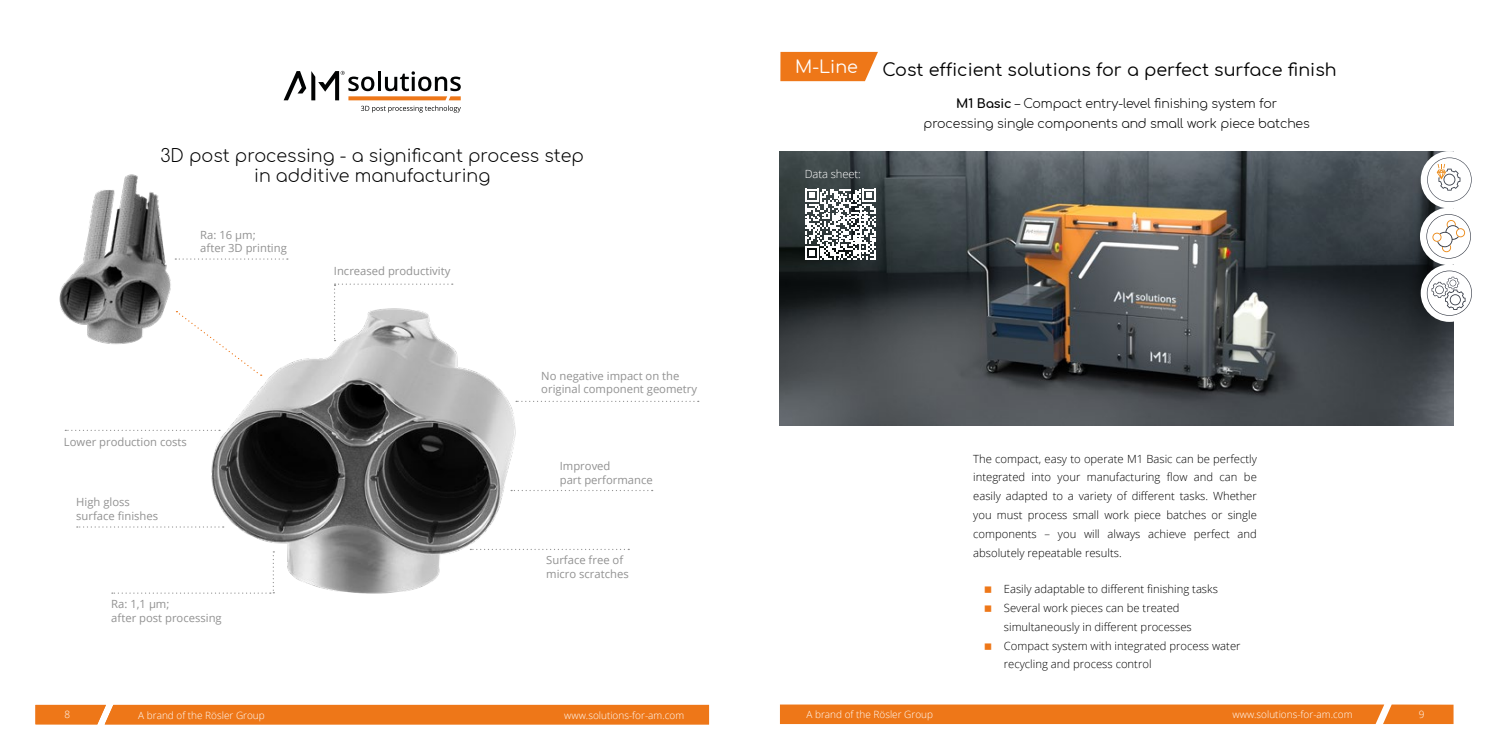
<style>
.page{position:relative;width:1489px;height:745px;background:#fff}
.page>*{position:absolute;margin:0;border:0;box-sizing:border-box;transform-origin:0 0}
.t1{font:300 17.5px/20px "Comfortaa";color:#000;text-align:center}
.t2{font:17.5px "Comfortaa";color:#000}
.t3{font:17.5px "Comfortaa";color:#fff}
.t4{font:300 12.5px/20px "Comfortaa";letter-spacing:-.01em;color:#000;text-align:center}
.t5{font:300 12.5px "Open Sans";color:#fff}
.t6{font:300 11.25px/18.8px "Open Sans";color:#000;text-align:justify}
.t7{font:11.25px/13.5px "Open Sans";color:#929292}
.t8{font:300 11.25px "Open Sans";letter-spacing:-.01em;color:#fff}
.t9{font:300 10px "Open Sans";color:#fff}
.s1{font-weight:700}
</style>
<div class="page">
<div style="left:35px;top:704px;width:674px;height:20px;background:#ee7718"></div>
<div style="left:780px;top:704px;width:674px;height:19px;background:#ee7718"></div>
<svg style="left:77px;top:526px;width:96px;height:1px"></svg>
<svg style="left:65px;top:429px;width:108px;height:1px"></svg>
<svg style="left:533px;top:400px;width:165px;height:2px"></svg>
<svg style="left:533px;top:490px;width:119px;height:1px"></svg>
<svg style="left:209px;top:258px;width:79px;height:1px"></svg>
<svg style="left:283px;top:71px;width:178px;height:41px"></svg>
<svg style="left:780px;top:52px;width:97px;height:29px;background:#ef7f26"></svg>
<img style="left:59px;top:174px;width:148px;height:171px">
<img style="left:175px;top:283px;width:356px;height:311px">
<svg style="left:112px;top:551px;width:162px;height:42px"></svg>
<svg style="left:334px;top:283px;width:119px;height:58px"></svg>
<svg style="left:176px;top:311px;width:86px;height:64px"></svg>
<img style="left:780px;top:152px;width:673px;height:273px">
<div style="left:1420px;top:151px;width:57px;height:57px;background:#fff;border-radius:50%"></div>
<div style="left:1419px;top:207px;width:58px;height:58px;background:#fff;border-radius:50%"></div>
<div style="left:1420px;top:264px;width:57px;height:58px;background:#fff;border-radius:50%"></div>
<svg style="left:1426px;top:157px;width:45px;height:45px"></svg>
<svg style="left:1426px;top:214px;width:44px;height:44px"></svg>
<svg style="left:1426px;top:270px;width:45px;height:45px"></svg>
<svg style="left:805px;top:189px;width:70px;height:70px"></svg>
<h1 class="t1" style="left:160px;top:143px;width:425px">3D post processing - a significant process step in additive manufacturing</h1>
<p class="t7" style="left:200px;top:227px;width:88px">Ra: 16 µm;<br>after 3D printing</p>
<p class="t7" style="left:334px;top:263px;width:118px">Increased productivity</p>
<p class="t7" style="left:64px;top:434px;width:124px">Lower production costs</p>
<p class="t7" style="left:76px;top:495px;width:83px">High gloss surface finishes</p>
<p class="t7" style="left:111px;top:597px;width:112px">Ra: 1,1 µm;<br>after post processing</p>
<p class="t7" style="left:541px;top:368px;width:157px">No negative impact on the original component geometry</p>
<p class="t7" style="left:559px;top:459px;width:94px">Improved<br>part performance</p>
<p class="t7" style="left:546px;top:552px;width:84px">Surface free of micro scratches</p>
<h1 class="t3" style="left:795px;top:51px;width:64px">M-Line</h1>
<p class="t8" style="left:804px;top:166px;width:58px">Data sheet:</p>
<h1 class="t2" style="left:882px;top:54px;width:455px">Cost efficient solutions for a perfect surface finish</h1>
<p class="t4" style="left:923px;top:92px;width:387px"><span class="s1">M1 Basic</span> – Compact entry-level finishing system for processing single components and small work piece batches</p>
<p class="t6" style="left:973px;top:448px;width:285px">The compact, easy to operate M1 Basic can be perfectly integrated into your manufacturing flow and can be easily adapted to a variety of different tasks. Whether you must process small work piece batches or single components – you will always achieve perfect and absolutely repeatable results.</p>
<p class="t6" style="left:1003px;top:579px;width:238px;text-align:left">Easily adaptable to different finishing tasks Several work pieces can be treated simultaneously in different processes<br>Compact system with integrated process water recycling and process control</p>
<p class="t5" style="left:64px;top:705px;width:9px">8</p>
<p class="t9" style="left:138px;top:708px;width:128px">A brand of the Rösler Group</p>
<p class="t9" style="left:564px;top:708px;width:121px">www.solutions-for-am.com</p>
<p class="t9" style="left:806px;top:707px;width:128px">A brand of the Rösler Group</p>
<p class="t9" style="left:1232px;top:707px;width:121px">www.solutions-for-am.com</p>
<p class="t9" style="left:1418px;top:707px;width:7px">9</p>
</div>
